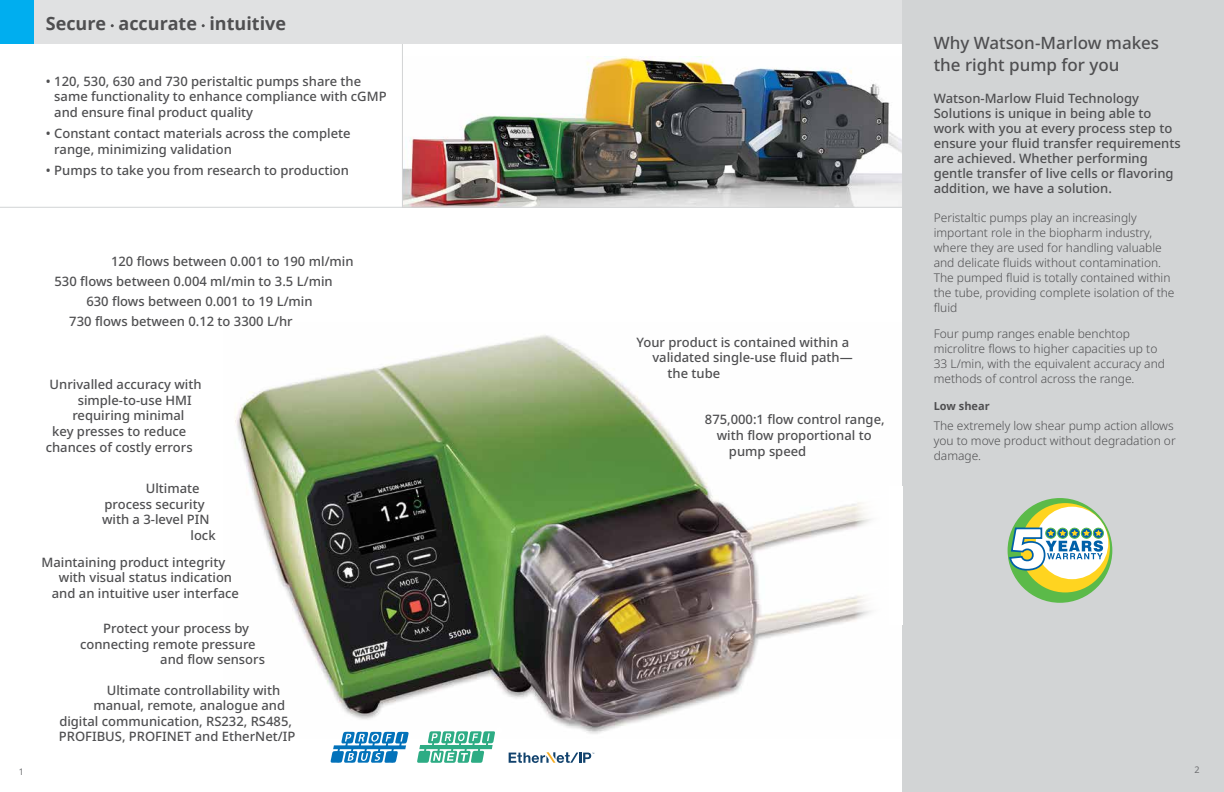
<style>
.page{position:relative;width:1224px;height:792px;background:#fff}
.page>*{position:absolute;margin:0;border:0;box-sizing:border-box;transform-origin:0 0}
.t1{font:700 18px "Noto Sans";color:#4f4f51}
.t2{font:500 17px/22px "Noto Sans";color:#4f4f51}
.t3{font:500 13px/15px "Noto Sans";color:#4f4f51}
.t4{font:300 12px/15px "Noto Sans";color:#4f4f51}
.t5{font:700 11px "Noto Sans";color:#4f4f51}
.t6{font:9px "Noto Sans";color:#6d6e71}
</style>
<div class="page">
<img style="left:403px;top:56px;width:500px;height:151px">
<hr style="left:0;top:207px;width:907px;height:1px;background:#d2d4d5">
<hr style="left:402px;top:35px;width:1px;height:173px;background:#d2d4d5">
<img style="left:235px;top:323px;width:668px;height:416px">
<div style="left:5px;top:0;width:1219px;height:44px;background:#e0e1e2"></div>
<div style="left:0;top:0;width:34px;height:44px;background:#00aeef"></div>
<div style="left:903px;top:0;width:321px;height:792px;background:#d2d4d5"></div>
<div style="left:1008px;top:498px;width:104px;height:105px;background:#5bba49;border-radius:50%"></div>
<div style="left:1021px;top:503px;width:89px;height:89px;background:#ffd420;border-radius:50%"></div>
<div style="left:1036px;top:507px;width:72px;height:72px;background:#fff;border-radius:50%"></div>
<svg style="left:1008px;top:526px;width:97px;height:45px"></svg>
<svg style="left:853px;top:487px;width:49px;height:137px"></svg>
<svg style="left:417px;top:727px;width:85px;height:36px"></svg>
<svg style="left:509px;top:752px;width:85px;height:11px"></svg>
<svg style="left:331px;top:732px;width:78px;height:31px"></svg>
<h1 class="t1" style="left:46px;top:11px;width:242px">Secure accurate intuitive</h1>
<p class="t3" style="left:54px;top:73px;width:334px;line-height:15.6px;text-indent:-9px">• 120, 530, 630 and 730 peristaltic pumps share the same functionality to enhance compliance with cGMP and ensure final product quality</p>
<p class="t3" style="left:54px;top:126px;width:298px;line-height:15.6px;text-indent:-9px">• Constant contact materials across the complete range, minimizing validation</p>
<p class="t3" style="left:46px;top:163px;width:305px">• Pumps to take you from research to production</p>
<p class="t3" style="left:111px;top:254px;width:244px">120 flows between 0.001 to 190 ml/min</p>
<p class="t3" style="left:55px;top:274px;width:280px">530 flows between 0.004 ml/min to 3.5 L/min</p>
<p class="t3" style="left:86px;top:294px;width:228px">630 flows between 0.001 to 19 L/min</p>
<p class="t3" style="left:69px;top:314px;width:225px">730 flows between 0.12 to 3300 L/hr</p>
<p class="t3" style="left:50px;top:377px;width:154px">Unrivalled accuracy with</p>
<p class="t3" style="left:78px;top:393px;width:116px">simple-to-use HMI</p>
<p class="t3" style="left:72px;top:409px;width:114px">requiring minimal</p>
<p class="t3" style="left:52px;top:424px;width:136px">key presses to reduce</p>
<p class="t3" style="left:46px;top:440px;width:148px">chances of costly errors</p>
<p class="t3" style="left:146px;top:481px;width:55px">Ultimate</p>
<p class="t3" style="left:104px;top:497px;width:102px">process security</p>
<p class="t3" style="left:102px;top:512px;width:109px">with a 3-level PIN</p>
<p class="t3" style="left:191px;top:528px;width:27px">lock</p>
<p class="t3" style="left:42px;top:555px;width:185px">Maintaining product integrity</p>
<p class="t3" style="left:59px;top:570px;width:175px">with visual status indication</p>
<p class="t3" style="left:52px;top:586px;width:189px">and an intuitive user interface</p>
<p class="t3" style="left:103px;top:621px;width:147px">Protect your process by</p>
<p class="t3" style="left:80px;top:637px;width:177px">connecting remote pressure</p>
<p class="t3" style="left:160px;top:652px;width:106px">and flow sensors</p>
<p class="t3" style="left:107px;top:683px;width:175px">Ultimate controllability with</p>
<p class="t3" style="left:93px;top:698px;width:193px">manual, remote, analogue and</p>
<p class="t3" style="left:59px;top:714px;width:234px">digital communication, RS232, RS485,</p>
<p class="t3" style="left:59px;top:729px;width:238px">PROFIBUS, PROFINET and EtherNet/IP</p>
<p class="t3" style="left:637px;top:335px;width:214px">Your product is contained within a</p>
<p class="t3" style="left:652px;top:350px;width:202px">validated single-use fluid path—</p>
<p class="t3" style="left:668px;top:366px;width:54px">the tube</p>
<p class="t3" style="left:705px;top:413px;width:181px">875,000:1 flow control range,</p>
<p class="t3" style="left:717px;top:428px;width:156px">with flow proportional to</p>
<p class="t3" style="left:729px;top:444px;width:79px">pump speed</p>
<h2 class="t2" style="left:934px;top:32px;width:227px">Why Watson-Marlow makes the right pump for you</h2>
<p class="t3" style="left:934px;top:91px;width:248px">Watson-Marlow Fluid Technology Solutions is unique in being able to work with you at every process step to ensure your fluid transfer requirements are achieved. Whether performing gentle transfer of live cells or flavoring addition, we have a solution.</p>
<p class="t4" style="left:934px;top:210px;width:242px">Peristaltic pumps play an increasingly important role in the biopharm industry, where they are used for handling valuable and delicate fluids without contamination.<br>The pumped fluid is totally contained within the tube, providing complete isolation of the fluid</p>
<p class="t4" style="left:934px;top:327px;width:233px">Four pump ranges enable benchtop microlitre flows to higher capacities up to 33 L/min, with the equivalent accuracy and methods of control across the range.</p>
<p class="t5" style="left:934px;top:398px;width:58px">Low shear</p>
<p class="t4" style="left:934px;top:419px;width:244px">The extremely low shear pump action allows you to move product without degradation or damage.</p>
<p class="t6" style="left:19px;top:765px;width:7px">1</p>
<p class="t6" style="left:1195px;top:764px;width:7px">2</p>
</div>
